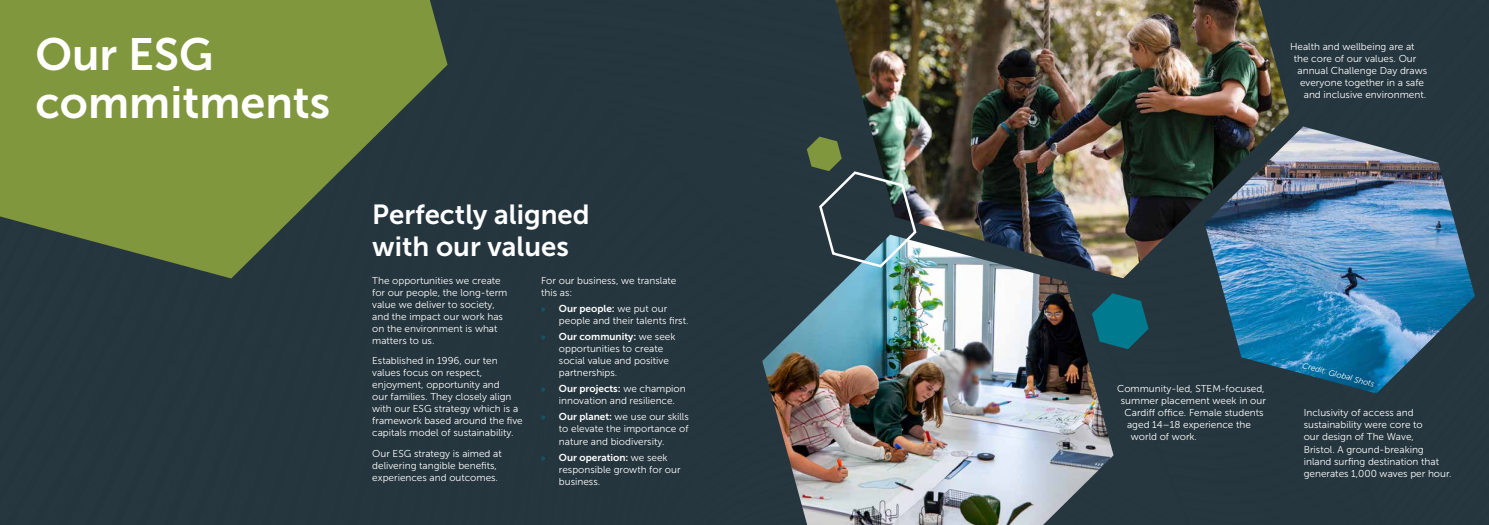
<style>
.page{position:relative;width:1489px;height:525px;background:#fff}
.page>*{position:absolute;margin:0;border:0;box-sizing:border-box;transform-origin:0 0}
.t1{font:45px/48px "Museo Sans 700";color:#fff}
.t2{font:27.5px/32px "Museo Sans 700";color:#fff}
.t3{font:10px/12px "Museo Sans 300";color:#fff}
.t4{font:10px "Museo Sans 700";color:#fff}
.t5{font:italic 8.12px "Museo Sans 300";color:#fff}
.s1{font-family:"Myriad Pro";color:#007a8f}
.s2{font-family:"Museo Sans 300"}
.s3{font-family:"Museo Sans 700"}
</style>
<div class="page">
<div style="left:0;top:0;width:1488px;height:524px;background:#25363f"></div>
<svg style="left:0;top:0;width:447px;height:278px;fill:#80973d"></svg>
<img style="left:1204px;top:126px;width:270px;height:267px">
<img style="left:762px;top:234px;width:351px;height:290px">
<img style="left:835px;top:0;width:454px;height:278px">
<svg style="left:1091px;top:293px;width:57px;height:56px"></svg>
<img style="left:806px;top:136px;width:111px;height:133px">
<h1 class="t1" style="left:35px;top:30px;width:296px">Our ESG commitments</h1>
<h2 class="t2" style="left:372px;top:198px;width:219px">Perfectly aligned with our values</h2>
<p class="t3" style="left:372px;top:275px;width:137px">The opportunities we create for our people, the long-term value we deliver to society, and the impact our work has on the environment is what matters to us.</p>
<p class="t3" style="left:372px;top:355px;width:152px">Established in 1996, our ten values focus on respect, enjoyment, opportunity and<br>our families. They closely align with our ESG strategy which is a framework based around the five capitals model of sustainability.</p>
<p class="t3" style="left:372px;top:447px;width:131px">Our ESG strategy is aimed at delivering tangible benefits, experiences and outcomes.</p>
<p class="t3" style="left:541px;top:275px;width:137px">For our business, we translate this as:</p>
<p class="t4" style="left:541px;top:303px;width:127px"><span class="s1">»</span> Our people: <span class="s2">we put our</span></p>
<p class="t3" style="left:559px;top:315px;width:131px">people and their talents first.</p>
<p class="t4" style="left:541px;top:331px;width:136px"><span class="s1">»</span> Our community: <span class="s2">we seek</span></p>
<p class="t3" style="left:559px;top:343px;width:112px">opportunities to create social value and positive partnerships.</p>
<p class="t4" style="left:541px;top:383px;width:146px"><span class="s1">»</span> Our projects: <span class="s2">we champion</span></p>
<p class="t3" style="left:541px;top:393px;width:149px;line-height:16px;text-align:center">innovation and resilience.<br><span class="s1">»</span> <span class="s3">Our planet:</span> we use our skills</p>
<p class="t3" style="left:559px;top:423px;width:131px">to elevate the importance of nature and biodiversity.</p>
<p class="t4" style="left:541px;top:451px;width:128px"><span class="s1">»</span> Our operation: <span class="s2">we seek</span></p>
<p class="t3" style="left:559px;top:463px;width:123px">responsible growth for our business.</p>
<p class="t3" style="left:1289px;top:41px;width:126px">Health and wellbeing are at</p>
<p class="t3" style="left:1293px;top:53px;width:124px">the core of our values. Our</p>
<p class="t3" style="left:1297px;top:65px;width:131px">annual Challenge Day draws</p>
<p class="t3" style="left:1299px;top:77px;width:125px">everyone together in a safe</p>
<p class="t3" style="left:1303px;top:89px;width:124px">and inclusive environment.</p>
<p class="t3" style="left:1117px;top:383px;width:149px">Community-led, STEM-focused,</p>
<p class="t3" style="left:1120px;top:395px;width:147px">summer placement week in our</p>
<p class="t3" style="left:1124px;top:407px;width:140px">Cardiff office. Female students</p>
<p class="t3" style="left:1127px;top:419px;width:125px">aged 14–18 experience the</p>
<p class="t3" style="left:1130px;top:431px;width:68px">world of work.</p>
<p class="t5" style="left:1303px;top:360px;width:76px;rotate:15deg">Credit: Global Shots</p>
<p class="t3" style="left:1303px;top:407px;width:149px">Inclusivity of access and sustainability were core to<br>our design of The Wave,<br>Bristol. A ground-breaking inland surfing destination that generates 1,000 waves per hour.</p>
</div>
